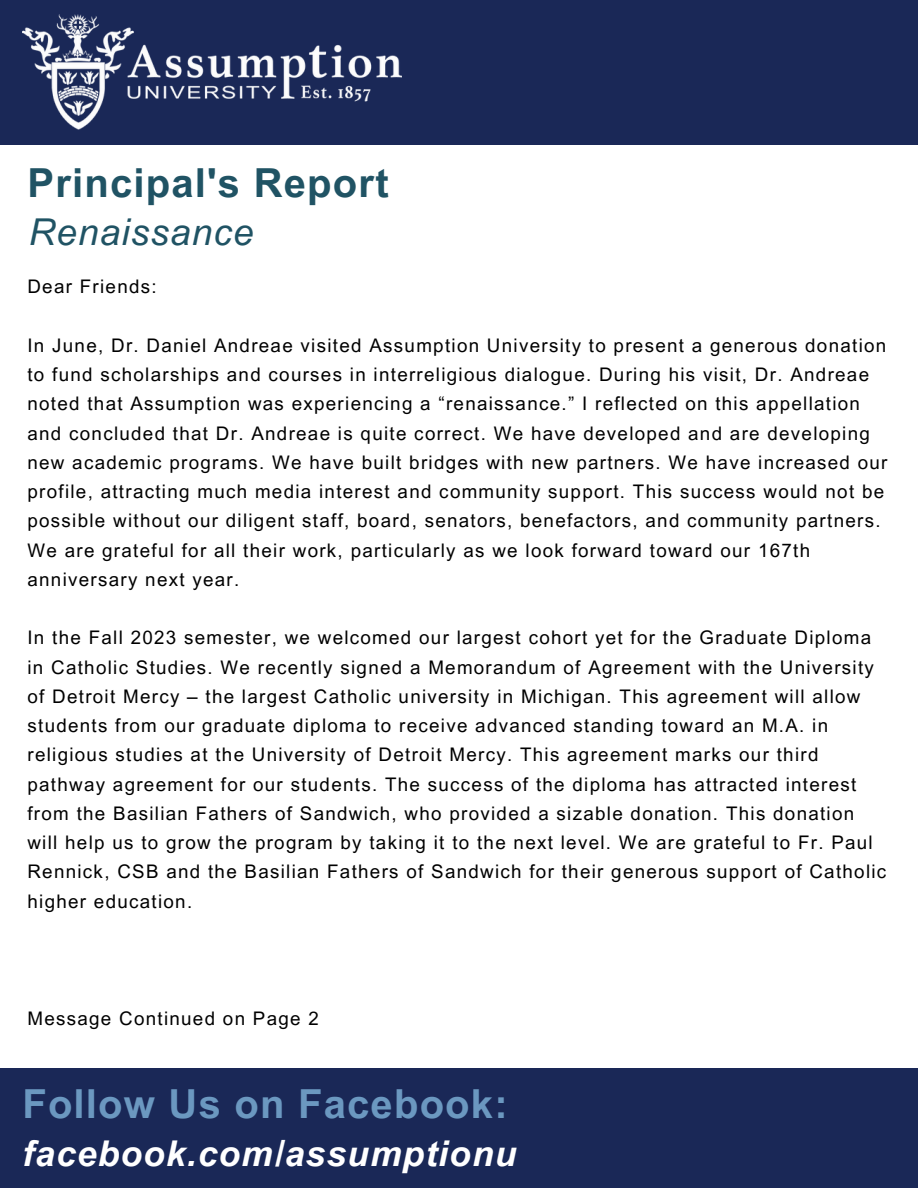
<style>
.page{position:relative;width:918px;height:1188px;background:#fff}
.page>*{position:absolute;margin:0;border:0;box-sizing:border-box;transform-origin:0 0}
.t1{font:700 40.05px "Arial MT Pro";letter-spacing:.03em;color:#6b98c0}
.t2{font:700 40.05px "Arial MT Pro";letter-spacing:.03em;color:#205364}
.t3{font:italic 37.05px "Arial MT Pro";letter-spacing:.03em;color:#205364}
.t4{font:italic 700 35.55px "Arial MT Pro";letter-spacing:.03em;color:#fff}
.t5{font:18.75px/29.2px "Arial MT Pro";letter-spacing:.07em;color:#000}
</style>
<div class="page">
<div style="left:0;top:0;width:918px;height:144px;background:#1a2857"></div>
<div style="left:0;top:1069px;width:918px;height:119px;background:#1a2857"></div>
<img style="left:22px;top:15px;width:379px;height:115px">
<p class="t2" style="left:27px;top:168px;width:363px">Principal's Report</p>
<p class="t3" style="left:29px;top:218px;width:226px">Renaissance</p>
<p class="t5" style="left:27px;top:274px;width:131px">Dear Friends:</p>
<p class="t5" style="left:27px;top:333px;width:862px">In June, Dr. Daniel Andreae visited Assumption University to present a generous donation to fund scholarships and courses in interreligious dialogue. During his visit, Dr. Andreae noted that Assumption was experiencing a “renaissance.” I reflected on this appellation and concluded that Dr. Andreae is quite correct. We have developed and are developing new academic programs. We have built bridges with new partners. We have increased our profile, attracting much media interest and community support. This success would not be possible without our diligent staff, board, senators, benefactors, and community partners.<br>We are grateful for all their work, particularly as we look forward toward our 167th anniversary next year.</p>
<p class="t5" style="left:27px;top:625px;width:860px">In the Fall 2023 semester, we welcomed our largest cohort yet for the Graduate Diploma in Catholic Studies. We recently signed a Memorandum of Agreement with the University of Detroit Mercy – the largest Catholic university in Michigan. This agreement will allow students from our graduate diploma to receive advanced standing toward an M.A. in religious studies at the University of Detroit Mercy. This agreement marks our third pathway agreement for our students. The success of the diploma has attracted interest from the Basilian Fathers of Sandwich, who provided a sizable donation. This donation will help us to grow the program by taking it to the next level. We are grateful to Fr. Paul Rennick, CSB and the Basilian Fathers of Sandwich for their generous support of Catholic higher education.</p>
<p class="t5" style="left:27px;top:1006px;width:293px">Message Continued on Page 2</p>
<p class="t1" style="left:22px;top:1089px;width:487px">Follow Us on Facebook:</p>
<p class="t4" style="left:22px;top:1140px;width:496px">facebook.com/assumptionu</p>
</div>
